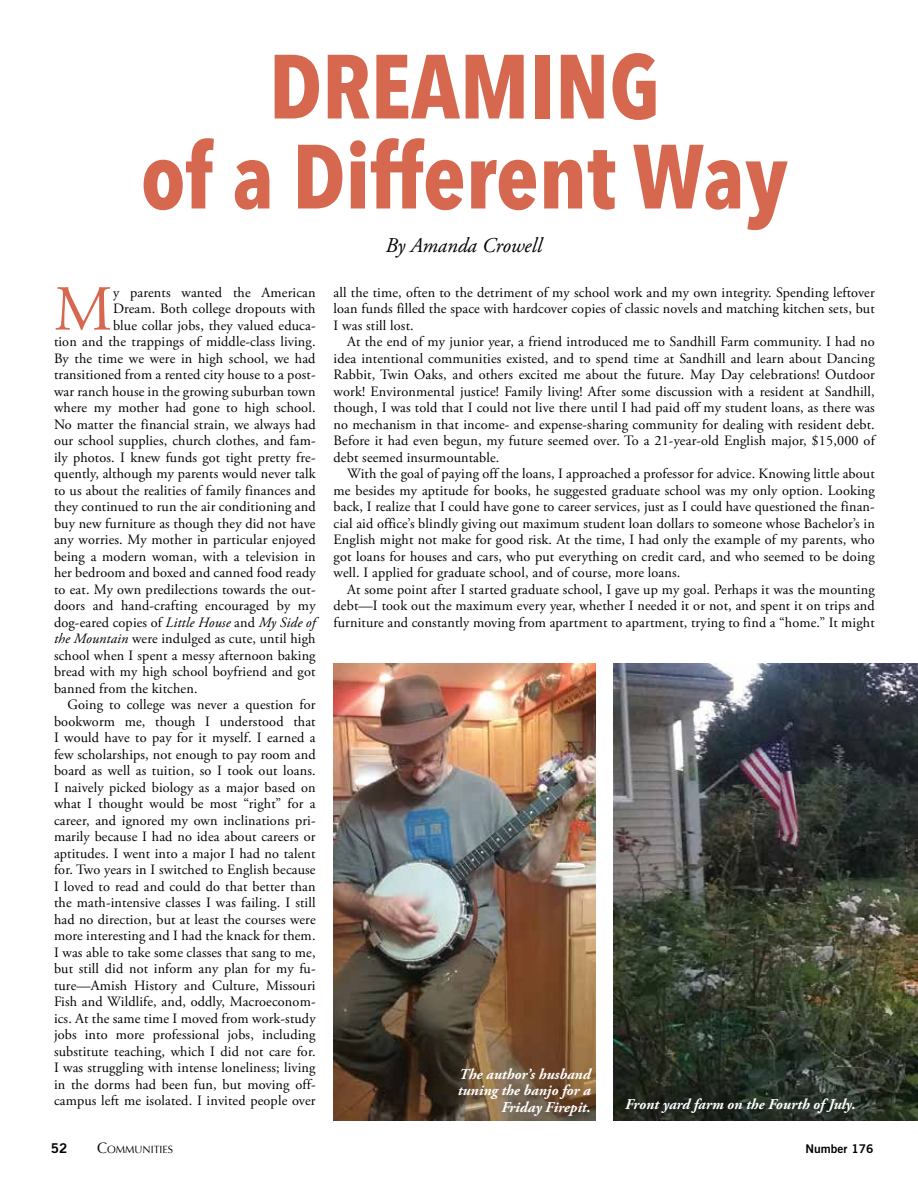
<style>
.page{position:relative;width:918px;height:1188px;background:#fff}
.page>*{position:absolute;margin:0;border:0;box-sizing:border-box;transform-origin:0 0}
.t1{font:700 90px/90px "Avenir Next Condensed";color:#d5684f;text-align:center}
.t2{font:64.05px "Adobe Garamond Pro";color:#d5684f}
.t3{font:italic 21px "Adobe Garamond Pro";letter-spacing:-.005em;color:#000}
.t4{font:italic 700 15px/16.5px "Adobe Garamond Pro";color:#fff;text-align:right}
.t5{font:14.25px/16.5px "Adobe Garamond Pro";letter-spacing:.01em;color:#000;text-align:justify}
.t6{font:13.5px "Trade Gothic Bold Two";color:#000}
.t7{font:12px "Trade Gothic Bold Two";color:#000}
.t8{font:10.5px "Optima";color:#000}
.s1{font-style:italic}
.s2{font-size:15px}
</style>
<div class="page">
<img style="left:613px;top:663px;width:305px;height:457px">
<img style="left:334px;top:663px;width:261px;height:457px">
<h1 class="t1" style="left:141px;top:41px;width:649px">DREAMING<br>of a Different Way</h1>
<h3 class="t3" style="left:386px;top:233px;width:158px">By Amanda Crowell</h3>
<p class="t5" style="left:334px;top:284px;width:543px">all the time, often to the detriment of my school work and my own integrity. Spending leftover loan funds filled the space with hardcover copies of classic novels and matching kitchen sets, but I was still lost.</p>
<p class="t5" style="left:334px;top:334px;width:543px;text-indent:13px">At the end of my junior year, a friend introduced me to Sandhill Farm community. I had no idea intentional communities existed, and to spend time at Sandhill and learn about Dancing Rabbit, Twin Oaks, and others excited me about the future. May Day celebrations! Outdoor work! Environmental justice! Family living! After some discussion with a resident at Sandhill, though, I was told that I could not live there until I had paid off my student loans, as there was no mechanism in that income- and expense-sharing community for dealing with resident debt.<br>Before it had even begun, my future seemed over. To a 21-year-old English major, $15,000 of debt seemed insurmountable.</p>
<p class="t5" style="left:334px;top:466px;width:543px;text-indent:13px">With the goal of paying off the loans, I approached a professor for advice. Knowing little about me besides my aptitude for books, he suggested graduate school was my only option. Looking back, I realize that I could have gone to career services, just as I could have questioned the finan&shy;cial aid office’s blindly giving out maximum student loan dollars to someone whose Bachelor’s in English might not make for good risk. At the time, I had only the example of my parents, who got loans for houses and cars, who put everything on credit card, and who seemed to be doing well. I applied for graduate school, and of course, more loans.</p>
<p class="t5" style="left:334px;top:581px;width:543px;text-indent:13px">At some point after I started graduate school, I gave up my goal. Perhaps it was the mounting debt—I took out the maximum every year, whether I needed it or not, and spent it on trips and furniture and constantly moving from apartment to apartment, trying to find a “home.” It might</p>
<h2 class="t2" style="left:54px;top:271px;width:60px">M</h2>
<p class="t5" style="left:113px;top:284px;width:204px">y parents wanted the American</p>
<p class="t5" style="left:113px;top:301px;width:204px">Dream. Both college dropouts with</p>
<p class="t5" style="left:113px;top:317px;width:204px">blue collar jobs, they valued educa-</p>
<p class="t5" style="left:54px;top:334px;width:263px">tion and the trappings of middle-class living.</p>
<p class="t5" style="left:54px;top:350px;width:263px">By the time we were in high school, we had</p>
<p class="t5" style="left:54px;top:367px;width:263px">transitioned from a rented city house to a post-</p>
<p class="t5" style="left:54px;top:383px;width:263px">war ranch house in the growing suburban town</p>
<p class="t5" style="left:54px;top:400px;width:263px">where my mother had gone to high school.</p>
<p class="t5" style="left:54px;top:416px;width:263px">No matter the financial strain, we always had</p>
<p class="t5" style="left:54px;top:433px;width:263px">our school supplies, church clothes, and fam-</p>
<p class="t5" style="left:54px;top:449px;width:263px">ily photos. I knew funds got tight pretty fre-</p>
<p class="t5" style="left:54px;top:466px;width:263px">quently, although my parents would never talk</p>
<p class="t5" style="left:54px;top:482px;width:263px">to us about the realities of family finances and</p>
<p class="t5" style="left:54px;top:499px;width:263px">they continued to run the air conditioning and</p>
<p class="t5" style="left:54px;top:515px;width:263px">buy new furniture as though they did not have</p>
<p class="t5" style="left:54px;top:532px;width:263px">any worries. My mother in particular enjoyed</p>
<p class="t5" style="left:54px;top:548px;width:263px">being a modern woman, with a television in</p>
<p class="t5" style="left:54px;top:565px;width:263px">her bedroom and boxed and canned food ready</p>
<p class="t5" style="left:54px;top:581px;width:263px">to eat. My own predilections towards the out-</p>
<p class="t5" style="left:54px;top:598px;width:263px">doors and hand-crafting encouraged by my</p>
<p class="t5" style="left:54px;top:614px;width:263px">dog-eared copies of <span class="s1">Little House</span> and <span class="s1">My Side of</span></p>
<p class="t5" style="left:54px;top:631px;width:263px"><span class="s1">the Mountain</span> were indulged as cute, until high</p>
<p class="t5" style="left:54px;top:647px;width:263px">school when I spent a messy afternoon baking</p>
<p class="t5" style="left:54px;top:664px;width:263px">bread with my high school boyfriend and got</p>
<p class="t5" style="left:54px;top:680px;width:145px">banned from the kitchen.</p>
<p class="t5" style="left:68px;top:697px;width:250px">Going to college was never a question for</p>
<p class="t5" style="left:54px;top:713px;width:263px">bookworm me, though I understood that</p>
<p class="t5" style="left:54px;top:730px;width:263px">I would have to pay for it myself. I earned a</p>
<p class="t5" style="left:54px;top:746px;width:263px">few scholarships, not enough to pay room and</p>
<p class="t5" style="left:54px;top:763px;width:263px">board as well as tuition, so I took out loans.</p>
<p class="t5" style="left:54px;top:779px;width:263px">I naively picked biology as a major based on</p>
<p class="t5" style="left:54px;top:796px;width:263px">what I thought would be most “right” for a</p>
<p class="t5" style="left:54px;top:812px;width:263px">career, and ignored my own inclinations pri-</p>
<p class="t5" style="left:54px;top:829px;width:263px">marily because I had no idea about careers or</p>
<p class="t5" style="left:54px;top:845px;width:263px">aptitudes. I went into a major I had no talent</p>
<p class="t5" style="left:54px;top:862px;width:263px">for. Two years in I switched to English because</p>
<p class="t5" style="left:54px;top:878px;width:263px">I loved to read and could do that better than</p>
<p class="t5" style="left:54px;top:895px;width:263px">the math-intensive classes I was failing. I still</p>
<p class="t5" style="left:54px;top:911px;width:263px">had no direction, but at least the courses were</p>
<p class="t5" style="left:54px;top:928px;width:263px">more interesting and I had the knack for them.</p>
<p class="t5" style="left:54px;top:944px;width:263px">I was able to take some classes that sang to me,</p>
<p class="t5" style="left:54px;top:961px;width:263px">but still did not inform any plan for my fu-</p>
<p class="t5" style="left:54px;top:977px;width:263px">ture—Amish History and Culture, Missouri</p>
<p class="t5" style="left:54px;top:994px;width:263px">Fish and Wildlife, and, oddly, Macroeconom-</p>
<p class="t5" style="left:54px;top:1010px;width:263px">ics. At the same time I moved from work-study</p>
<p class="t5" style="left:54px;top:1027px;width:263px">jobs into more professional jobs, including</p>
<p class="t5" style="left:54px;top:1043px;width:263px">substitute teaching, which I did not care for.</p>
<p class="t5" style="left:54px;top:1060px;width:263px">I was struggling with intense loneliness; living</p>
<p class="t5" style="left:54px;top:1076px;width:263px">in the dorms had been fun, but moving off-</p>
<p class="t5" style="left:54px;top:1093px;width:263px">campus left me isolated. I invited people over</p>
<p class="t4" style="left:458px;top:1066px;width:135px">The author’s husband tuning the banjo for a<br>Friday Firepit.</p>
<p class="t4" style="left:625px;top:1096px;width:232px">Front yard farm on the Fourth of July.</p>
<p class="t6" style="left:51px;top:1140px;width:18px">52</p>
<p class="t8" style="left:97px;top:1144px;width:77px"><span class="s2">C</span>OMMUNITIES</p>
<p class="t7" style="left:805px;top:1142px;width:70px">Number 176</p>
</div>
